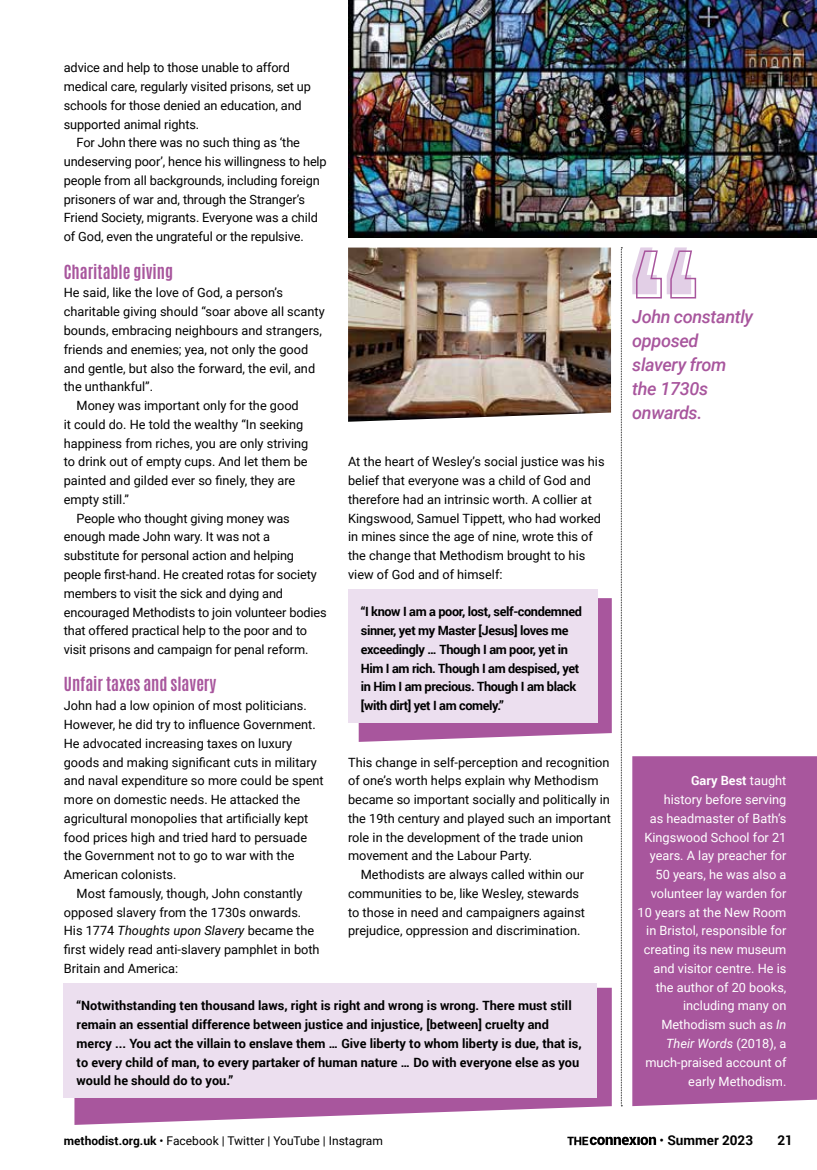
<style>
.page{position:relative;width:817px;height:1170px;background:#fff}
.page>*{position:absolute;margin:0;border:0;box-sizing:border-box;transform-origin:0 0}
.t1{font:italic 500 18px/24px "Roboto";letter-spacing:-.02em;color:#a8569d}
.t2{font:16.5px "Antonio";color:#a8569d}
.t3{font:700 13.5px "Roboto";color:#000}
.t4{font:12.75px/18.8px "Roboto";color:#000}
.t5{font:12.75px/18.8px "Roboto";color:#fff;text-align:right}
.t6{font:700 12.75px/18.8px "Roboto";color:#000}
.t7{font:700 12.75px/18.8px "Roboto";letter-spacing:-.03em;color:#000}
.t8{font:italic 12.75px "Roboto";color:#000}
.t9{font:12px "Roboto";color:#000}
.s1{font-style:normal}
.s2{font-weight:700}
.s3{font-style:italic}
.s4{font-weight:400}
</style>
<div class="page">
<svg style="left:567px;top:1136px;width:89px;height:8px"></svg>
<svg style="left:74px;top:987px;width:537px;height:137px;fill:#a8569d"></svg>
<svg style="left:358px;top:598px;width:253px;height:143px;background:#b571ac"></svg>
<img style="left:348px;top:0;width:468px;height:237px">
<img style="left:348px;top:247px;width:263px;height:175px">
<div style="left:64px;top:983px;width:533px;height:115px;background:#ecdfef"></div>
<div style="left:348px;top:589px;width:249px;height:134px;background:#ecdfef"></div>
<svg style="left:620px;top:247px;width:2px;height:859px"></svg>
<svg style="left:632px;top:247px;width:64px;height:52px"></svg>
<div style="left:632px;top:756px;width:184px;height:349px;background:#a8569d"></div>
<p class="t4" style="left:64px;top:58px;width:248px">advice and help to those unable to afford medical care, regularly visited prisons, set up schools for those denied an education, and supported animal rights.</p>
<p class="t4" style="left:64px;top:133px;width:264px;text-indent:13px">For John there was no such thing as ‘the undeserving poor’, hence his willingness to help people from all backgrounds, including foreign prisoners of war and, through the Stranger’s Friend Society, migrants. Everyone was a child of God, even the ungrateful or the repulsive.</p>
<p class="t2" style="left:64px;top:260px;width:111px">Charitable giving</p>
<p class="t4" style="left:64px;top:283px;width:221px">He said, like the love of God, a person’s</p>
<p class="t4" style="left:64px;top:302px;width:262px">charitable giving should “soar above all scanty</p>
<p class="t4" style="left:64px;top:320px;width:260px">bounds, embracing neighbours and strangers,</p>
<p class="t4" style="left:64px;top:339px;width:246px">friends and enemies; yea, not only the good</p>
<p class="t4" style="left:64px;top:358px;width:253px">and gentle, but also the forward, the evil, and</p>
<p class="t4" style="left:64px;top:377px;width:91px">the unthankful”.</p>
<p class="t4" style="left:77px;top:395px;width:224px">Money was important only for the good</p>
<p class="t4" style="left:64px;top:414px;width:241px">it could do. He told the wealthy “In seeking</p>
<p class="t4" style="left:64px;top:433px;width:246px">happiness from riches, you are only striving</p>
<p class="t4" style="left:64px;top:452px;width:245px">to drink out of empty cups. And let them be</p>
<p class="t4" style="left:64px;top:470px;width:233px">painted and gilded ever so finely, they are</p>
<p class="t4" style="left:64px;top:489px;width:67px">empty still.”</p>
<p class="t4" style="left:77px;top:508px;width:215px">People who thought giving money was</p>
<p class="t4" style="left:64px;top:527px;width:208px">enough made John wary. It was not a</p>
<p class="t4" style="left:64px;top:545px;width:232px">substitute for personal action and helping</p>
<p class="t4" style="left:64px;top:564px;width:254px">people first-hand. He created rotas for society</p>
<p class="t4" style="left:64px;top:583px;width:221px">members to visit the sick and dying and</p>
<p class="t4" style="left:64px;top:602px;width:264px">encouraged Methodists to join volunteer bodies</p>
<p class="t4" style="left:64px;top:621px;width:245px">that offered practical help to the poor and to</p>
<p class="t4" style="left:64px;top:639px;width:246px">visit prisons and campaign for penal reform.</p>
<p class="t2" style="left:64px;top:672px;width:154px">Unfair taxes and slavery</p>
<p class="t4" style="left:64px;top:695px;width:244px">John had a low opinion of most politicians.</p>
<p class="t4" style="left:64px;top:714px;width:253px">However, he did try to influence Government.</p>
<p class="t4" style="left:64px;top:733px;width:230px">He advocated increasing taxes on luxury</p>
<p class="t4" style="left:64px;top:752px;width:254px">goods and making significant cuts in military</p>
<p class="t4" style="left:64px;top:770px;width:261px">and naval expenditure so more could be spent</p>
<p class="t4" style="left:64px;top:789px;width:238px">more on domestic needs. He attacked the</p>
<p class="t4" style="left:64px;top:808px;width:246px">agricultural monopolies that artificially kept</p>
<p class="t4" style="left:64px;top:827px;width:245px">food prices high and tried hard to persuade</p>
<p class="t4" style="left:64px;top:845px;width:232px">the Government not to go to war with the</p>
<p class="t4" style="left:64px;top:864px;width:114px">American colonists.</p>
<p class="t4" style="left:77px;top:883px;width:227px">Most famously, though, John constantly</p>
<p class="t4" style="left:64px;top:902px;width:239px">opposed slavery from the 1730s onwards.</p>
<p class="t8" style="left:64px;top:921px;width:252px"><span class="s1">His 1774</span> Thoughts upon Slavery <span class="s1">became the</span></p>
<p class="t4" style="left:64px;top:939px;width:257px">first widely read anti-slavery pamphlet in both</p>
<p class="t4" style="left:64px;top:958px;width:116px">Britain and America:</p>
<p class="t4" style="left:348px;top:452px;width:258px">At the heart of Wesley’s social justice was his belief that everyone was a child of God and therefore had an intrinsic worth. A collier at Kingswood, Samuel Tippett, who had worked in mines since the age of nine, wrote this of the change that Methodism brought to his view of God and of himself:</p>
<p class="t7" style="left:361px;top:602px;width:223px">“I know I am a poor, lost, self-condemned sinner, yet my Master [Jesus] loves me exceedingly … Though I am poor, yet in Him I am rich. Though I am despised, yet in Him I am precious. Though I am black [with dirt] yet I am comely.”</p>
<p class="t4" style="left:348px;top:752px;width:263px">This change in self-perception and recognition</p>
<p class="t4" style="left:348px;top:770px;width:252px">of one’s worth helps explain why Methodism</p>
<p class="t4" style="left:348px;top:789px;width:263px">became so important socially and politically in</p>
<p class="t4" style="left:348px;top:808px;width:264px">the 19th century and played such an important</p>
<p class="t4" style="left:348px;top:827px;width:237px">role in the development of the trade union</p>
<p class="t4" style="left:348px;top:845px;width:186px">movement and the Labour Party.</p>
<p class="t4" style="left:361px;top:864px;width:225px">Methodists are always called within our</p>
<p class="t4" style="left:348px;top:883px;width:232px">communities to be, like Wesley, stewards</p>
<p class="t4" style="left:348px;top:902px;width:238px">to those in need and campaigners against</p>
<p class="t4" style="left:348px;top:920px;width:234px">prejudice, oppression and discrimination.</p>
<p class="t6" style="left:77px;top:995px;width:506px">“Notwithstanding ten thousand laws, right is right and wrong is wrong. There must still remain an essential difference between justice and injustice, [between] cruelty and mercy ... You act the villain to enslave them … Give liberty to whom liberty is due, that is, to every child of man, to every partaker of human nature … Do with everyone else as you would he should do to you.”</p>
<h1 class="t1" style="left:632px;top:304px;width:122px">John constantly opposed slavery from the 1730s onwards.</h1>
<p class="t5" style="left:637px;top:770px;width:150px"><span class="s2">Gary Best</span> taught<br>history before serving<br>as headmaster of Bath’s<br>Kingswood School for 21 years. A lay preacher for<br>50 years, he was also a volunteer lay warden for<br>10 years at the New Room in Bristol, responsible for creating its new museum and visitor centre. He is the author of 20 books, including many on<br>Methodism such as <span class="s3">In<br>Their Words</span> (2018), a much-praised account of early Methodism.</p>
<p class="t9" style="left:64px;top:1132px;width:320px"><span class="s2">methodist.org.uk</span> • Facebook | Twitter | YouTube | Instagram</p>
<p class="t3" style="left:659px;top:1130px;width:95px"><span class="s4">•</span> Summer 2023</p>
<p class="t3" style="left:777px;top:1130px;width:17px">21</p>
</div>
